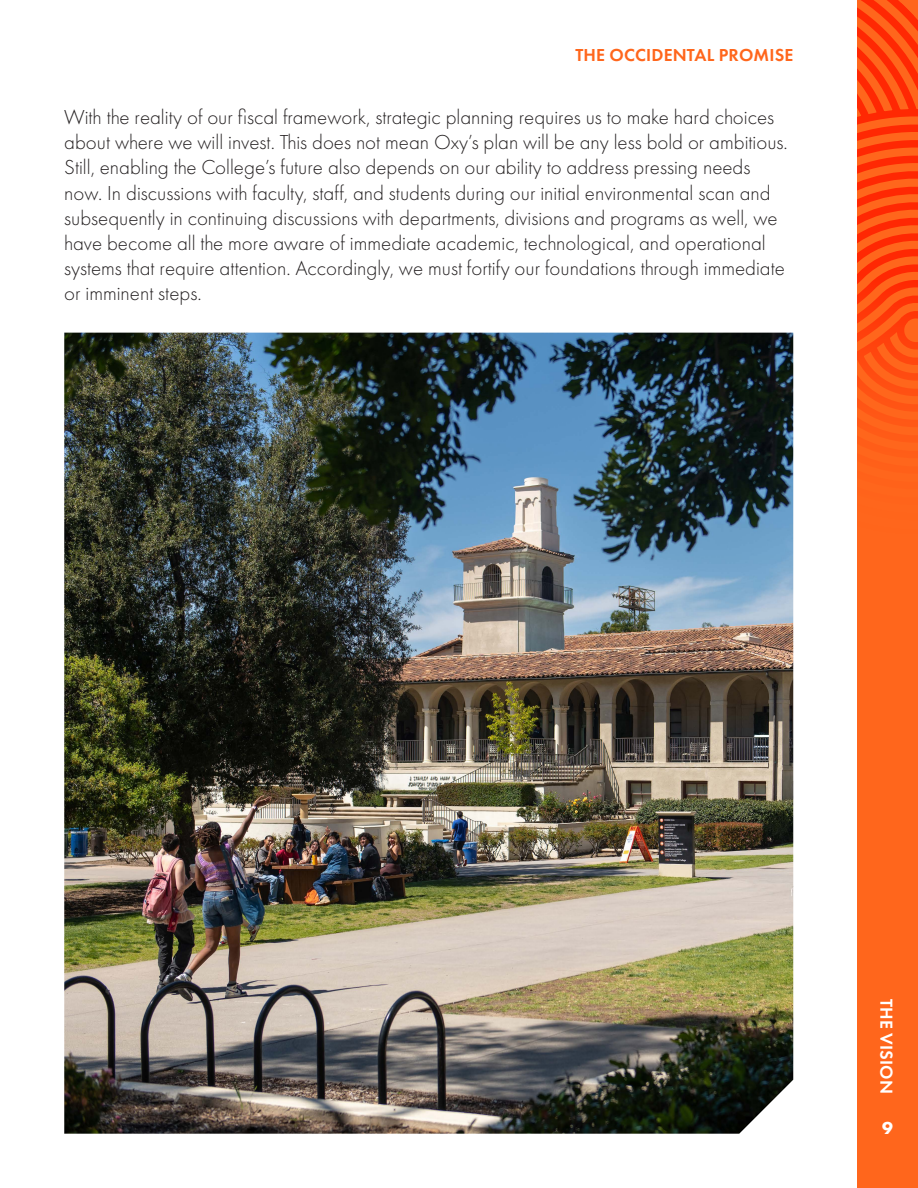
<style>
.page{position:relative;width:918px;height:1188px;background:#fff}
.page>*{position:absolute;margin:0;border:0;box-sizing:border-box;transform-origin:0 0}
.t1{font:300 21px/25.2px "Futura PT";color:#231f20}
.t2{font:600 18px "Futura PT";letter-spacing:.01em;color:#ff661c}
.t3{font:600 18px "Futura PT";letter-spacing:.01em;color:#fff}
.t4{font:700 18px "Futura PT";color:#fff}
</style>
<div class="page">
<div style="left:857px;top:0;width:61px;height:1188px;background:#ff661c"></div>
<svg style="left:857px;top:0;width:61px;height:441px"></svg>
<img style="left:64px;top:333px;width:729px;height:801px">
<p class="t2" style="left:575px;top:44px;width:220px">THE OCCIDENTAL PROMISE</p>
<p class="t1" style="left:64px;top:105px;width:725px">With the reality of our fiscal framework, strategic planning requires us to make hard choices about where we will invest. This does not mean Oxy’s plan will be any less bold or ambitious.<br>Still, enabling the College’s future also depends on our ability to address pressing needs now. In discussions with faculty, staff, and students during our initial environmental scan and subsequently in continuing discussions with departments, divisions and programs as well, we have become all the more aware of immediate academic, technological, and operational systems that require attention. Accordingly, we must fortify our foundations through immediate or imminent steps.</p>
<p class="t3" style="left:898px;top:999px;width:96px;rotate:90deg">THE VISION</p>
<p class="t4" style="left:882px;top:1116px;width:12px">9</p>
</div>
